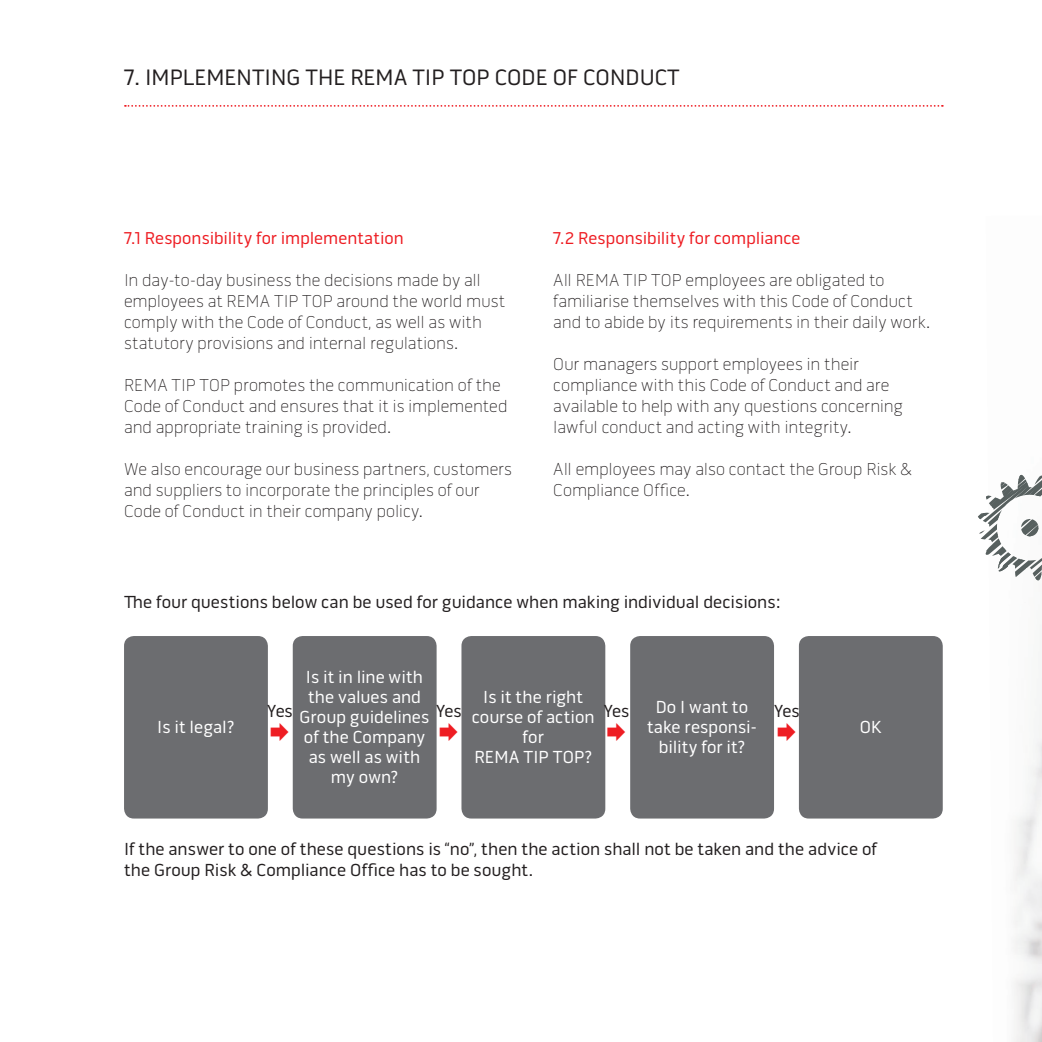
<style>
.page{position:relative;width:1042px;height:1042px;background:#fff}
.page>*{position:absolute;margin:0;border:0;box-sizing:border-box;transform-origin:0 0}
.t1{font:22.75px "Pill Gothic OTC600 mg";color:#231f20}
.t2{font:17.85px/21px "Pill Gothic OTC600 mg";letter-spacing:.005em;color:#231f20}
.t3{font:17.85px/19.9px "Pill Gothic OTC600 mg";letter-spacing:.005em;color:#fff;text-align:center}
.t4{font:100 17.5px/21px "Pill Gothic OTC600 mg";color:#231f20}
.t5{font:17.5px "Pill Gothic OTC600 mg";letter-spacing:.005em;color:#ee1d23}
</style>
<div class="page">
<div style="left:124px;top:636px;width:144px;height:182px;background:#6c6d70;border-radius:10px"></div>
<div style="left:293px;top:636px;width:143px;height:182px;background:#6c6d70;border-radius:10px"></div>
<div style="left:461px;top:636px;width:144px;height:182px;background:#6c6d70;border-radius:10px"></div>
<div style="left:630px;top:636px;width:144px;height:182px;background:#6c6d70;border-radius:10px"></div>
<div style="left:799px;top:636px;width:144px;height:182px;background:#6c6d70;border-radius:10px"></div>
<svg style="left:125px;top:105px;width:818px;height:2px"></svg>
<svg style="left:978px;top:475px;width:64px;height:105px"></svg>
<h1 class="t1" style="left:124px;top:64px;width:557px">7. IMPLEMENTING THE REMA TIP TOP CODE OF CONDUCT</h1>
<p class="t5" style="left:124px;top:228px;width:281px">7.1 Responsibility for implementation</p>
<p class="t4" style="left:124px;top:270px;width:383px">In day-to-day business the decisions made by all employees at REMA TIP TOP around the world must comply with the Code of Conduct, as well as with statutory provisions and internal regulations.</p>
<p class="t4" style="left:124px;top:375px;width:385px">REMA TIP TOP promotes the communication of the<br>Code of Conduct and ensures that it is implemented and appropriate training is provided.</p>
<p class="t4" style="left:124px;top:459px;width:389px">We also encourage our business partners, customers and suppliers to incorporate the principles of our<br>Code of Conduct in their company policy.</p>
<p class="t5" style="left:553px;top:228px;width:249px">7.2 Responsibility for compliance</p>
<p class="t4" style="left:553px;top:270px;width:378px">All REMA TIP TOP employees are obligated to familiarise themselves with this Code of Conduct and to abide by its requirements in their daily work.</p>
<p class="t4" style="left:553px;top:354px;width:351px">Our managers support employees in their compliance with this Code of Conduct and are available to help with any questions concerning lawful conduct and acting with integrity.</p>
<p class="t4" style="left:553px;top:459px;width:360px">All employees may also contact the Group Risk &amp;<br>Compliance Office.</p>
<p class="t2" style="left:124px;top:591px;width:658px">The four questions below can be used for guidance when making individual decisions:</p>
<p class="t3" style="left:157px;top:717px;width:78px">Is it legal?</p>
<p class="t3" style="left:300px;top:667px;width:131px">Is it in line with the values and<br>Group guidelines of the Company as well as with my own?</p>
<p class="t3" style="left:472px;top:687px;width:124px">Is it the right course of action for<br>REMA TIP TOP?</p>
<p class="t3" style="left:647px;top:697px;width:111px">Do I want to take responsi&shy;bility for it?</p>
<p class="t2" style="left:267px;top:700px;width:27px">Yes</p>
<p class="t2" style="left:436px;top:700px;width:27px">Yes</p>
<p class="t2" style="left:603px;top:700px;width:27px">Yes</p>
<p class="t2" style="left:774px;top:700px;width:27px">Yes</p>
<p class="t3" style="left:859px;top:717px;width:23px">OK</p>
<p class="t2" style="left:124px;top:838px;width:754px">If the answer to one of these questions is “no”, then the action shall not be taken and the advice of the Group Risk &amp; Compliance Office has to be sought.</p>
</div>
